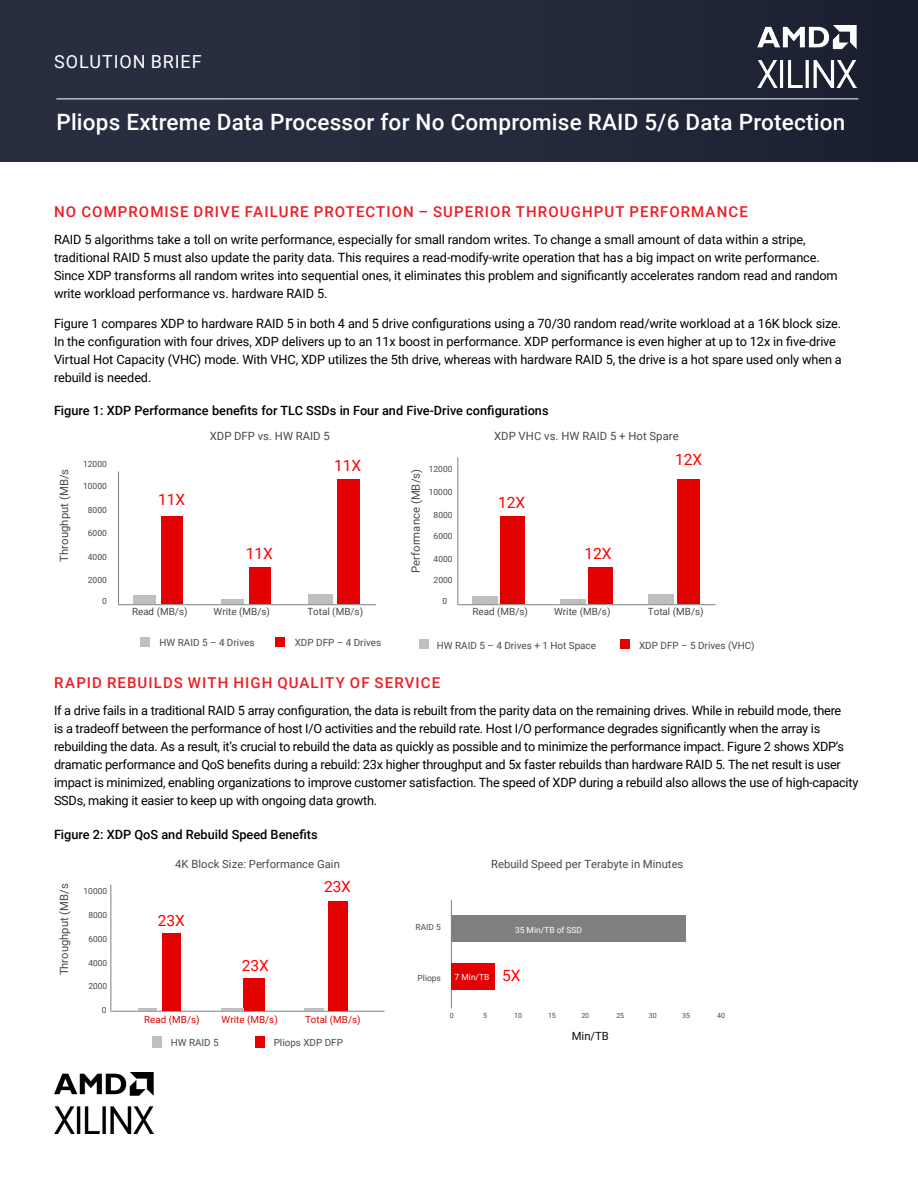
<style>
.page{position:relative;width:918px;height:1188px;background:#fff}
.page>*{position:absolute;margin:0;border:0;box-sizing:border-box;transform-origin:0 0}
.t1{font:500 22.5px "Roboto";letter-spacing:.01em;color:#fff}
.t2{font:18px "Roboto";letter-spacing:.045em;color:#fff}
.t3{font:15.6px "Roboto";letter-spacing:-.005em;color:#f00}
.t4{font:15.45px "Roboto";letter-spacing:-.005em;color:#f00}
.t5{font:500 15px "Roboto";letter-spacing:.07em;color:#ed1d24}
.t6{font:12.75px/18px "Roboto";letter-spacing:-.02em;color:#000}
.t7{font:500 12.75px "Roboto";color:#000}
.t8{font:11.4px "Roboto";color:#494949}
.t9{font:11.25px "Roboto";color:#494949}
.t10{font:11.25px "Roboto";color:#0c0c0c}
.t11{font:9.9px "Roboto";color:#494949}
.t12{font:9.9px "Roboto";color:#e20000}
.t13{font:8.55px "Roboto";color:#494949}
.t14{font:8.4px "Roboto";color:#494949}
.t15{font:8.4px "Roboto";color:#fff}
.t16{font:7.05px "Roboto";letter-spacing:-.01em;color:#494949}
.s1{font-size:15.45px;color:#f00}
</style>
<div class="page">
<div style="left:0;top:0;width:918px;height:162px;background:#262b3c"></div>
<img style="left:54px;top:1072px;width:99px;height:62px">
<hr style="left:56px;top:99px;width:802px;height:1px;background:#fff">
<img style="left:757px;top:26px;width:99px;height:62px">
<hr style="left:119px;top:604px;width:257px;height:1px;background:#7f7f7f">
<div style="left:162px;top:516px;width:21px;height:88px;background:#e20000"></div>
<div style="left:133px;top:596px;width:23px;height:8px;background:#bfbfbf"></div>
<div style="left:249px;top:567px;width:21px;height:37px;background:#e20000"></div>
<hr style="left:221px;top:600px;width:23px;height:4px;background:#bfbfbf">
<div style="left:337px;top:479px;width:23px;height:125px;background:#e20000"></div>
<div style="left:309px;top:594px;width:24px;height:10px;background:#bfbfbf"></div>
<hr style="left:118px;top:472px;width:1px;height:133px;background:#7f7f7f">
<hr style="left:458px;top:604px;width:257px;height:1px;background:#7f7f7f">
<div style="left:501px;top:516px;width:24px;height:88px;background:#e20000"></div>
<div style="left:473px;top:597px;width:25px;height:7px;background:#bfbfbf"></div>
<div style="left:589px;top:567px;width:24px;height:37px;background:#e20000"></div>
<hr style="left:560px;top:600px;width:26px;height:4px;background:#bfbfbf">
<div style="left:678px;top:479px;width:22px;height:125px;background:#e20000"></div>
<div style="left:648px;top:594px;width:25px;height:10px;background:#bfbfbf"></div>
<hr style="left:457px;top:457px;width:1px;height:148px;background:#7f7f7f">
<div style="left:140px;top:637px;width:10px;height:9px;background:#bfbfbf"></div>
<div style="left:275px;top:637px;width:10px;height:9px;background:#e20000"></div>
<div style="left:419px;top:639px;width:10px;height:10px;background:#bfbfbf"></div>
<div style="left:620px;top:639px;width:10px;height:10px;background:#e20000"></div>
<div style="left:152px;top:1036px;width:10px;height:11px;background:#bfbfbf"></div>
<div style="left:255px;top:1036px;width:10px;height:11px;background:#e20000"></div>
<div style="left:451px;top:915px;width:235px;height:27px;background:#7f7f7f"></div>
<hr style="left:451px;top:900px;width:1px;height:108px;background:#7f7f7f">
<div style="left:451px;top:963px;width:43px;height:26px;background:#e20000"></div>
<hr style="left:112px;top:1011px;width:273px;height:1px;background:#7f7f7f">
<div style="left:162px;top:933px;width:19px;height:78px;background:#e20000"></div>
<hr style="left:138px;top:1008px;width:19px;height:3px;background:#bfbfbf">
<div style="left:244px;top:978px;width:21px;height:33px;background:#e20000"></div>
<hr style="left:221px;top:1008px;width:23px;height:3px;background:#bfbfbf">
<div style="left:328px;top:901px;width:20px;height:110px;background:#e20000"></div>
<hr style="left:304px;top:1008px;width:20px;height:3px;background:#bfbfbf">
<hr style="left:111px;top:885px;width:1px;height:127px;background:#7f7f7f">
<h2 class="t2" style="left:54px;top:49px;width:149px">SOLUTION BRIEF</h2>
<h1 class="t1" style="left:56px;top:107px;width:791px">Pliops Extreme Data Processor for No Compromise RAID 5/6 Data Protection</h1>
<p class="t5" style="left:54px;top:202px;width:695px">NO COMPROMISE DRIVE FAILURE PROTECTION – SUPERIOR THROUGHPUT PERFORMANCE</p>
<p class="t6" style="left:54px;top:230px;width:785px">RAID 5 algorithms take a toll on write performance, especially for small random writes. To change a small amount of data within a stripe, traditional RAID 5 must also update the parity data. This requires a read-modify-write operation that has a big impact on write performance.<br>Since XDP transforms all random writes into sequential ones, it eliminates this problem and significantly accelerates random read and random write workload performance vs. hardware RAID 5.</p>
<p class="t6" style="left:54px;top:314px;width:789px">Figure 1 compares XDP to hardware RAID 5 in both 4 and 5 drive configurations using a 70/30 random read/write workload at a 16K block size.<br>In the configuration with four drives, XDP delivers up to an 11x boost in performance. XDP performance is even higher at up to 12x in five-drive Virtual Hot Capacity (VHC) mode. With VHC, XDP utilizes the 5th drive, whereas with hardware RAID 5, the drive is a hot spare used only when a rebuild is needed.</p>
<p class="t7" style="left:54px;top:401px;width:496px">Figure 1: XDP Performance benefits for TLC SSDs in Four and Five-Drive configurations</p>
<p class="t9" style="left:56px;top:562px;width:94px;rotate:-90deg">Throughput (MB/s</p>
<p class="t13" style="left:83px;top:458px;width:25px">12000</p>
<p class="t13" style="left:83px;top:480px;width:25px">10000</p>
<p class="t13" style="left:88px;top:504px;width:21px">8000</p>
<p class="t13" style="left:88px;top:527px;width:21px">6000</p>
<p class="t13" style="left:88px;top:551px;width:21px">4000</p>
<p class="t13" style="left:88px;top:574px;width:21px">2000</p>
<p class="t13" style="left:102px;top:595px;width:6px">0</p>
<p class="t8" style="left:210px;top:428px;width:121px">XDP DFP vs. HW RAID 5</p>
<p class="t8" style="left:494px;top:428px;width:186px">XDP VHC vs. HW RAID 5 + Hot Spare</p>
<p class="t3" style="left:158px;top:488px;width:29px">11X</p>
<p class="t3" style="left:246px;top:542px;width:29px">11X</p>
<p class="t3" style="left:334px;top:454px;width:29px">11X</p>
<p class="t13" style="left:429px;top:463px;width:25px">12000</p>
<p class="t9" style="left:408px;top:573px;width:105px;rotate:-90deg">Performance (MB/s)</p>
<p class="t13" style="left:429px;top:486px;width:25px">10000</p>
<p class="t13" style="left:434px;top:509px;width:21px">8000</p>
<p class="t13" style="left:434px;top:530px;width:21px">6000</p>
<p class="t13" style="left:434px;top:552px;width:21px">4000</p>
<p class="t3" style="left:498px;top:491px;width:29px">12X</p>
<p class="t3" style="left:584px;top:542px;width:29px">12X</p>
<p class="t3" style="left:675px;top:449px;width:29px">12X</p>
<p class="t13" style="left:434px;top:574px;width:21px">2000</p>
<p class="t13" style="left:443px;top:595px;width:6px">0</p>
<p class="t11" style="left:132px;top:605px;width:57px">Read (MB/s)</p>
<p class="t11" style="left:214px;top:605px;width:58px">Write (MB/s)</p>
<p class="t11" style="left:307px;top:605px;width:57px">Total (MB/s)</p>
<p class="t11" style="left:473px;top:605px;width:57px">Read (MB/s)</p>
<p class="t11" style="left:554px;top:605px;width:58px">Write (MB/s)</p>
<p class="t11" style="left:648px;top:605px;width:57px">Total (MB/s)</p>
<p class="t11" style="left:159px;top:636px;width:97px">HW RAID 5 – 4 Drives</p>
<p class="t11" style="left:295px;top:636px;width:88px">XDP DFP – 4 Drives</p>
<p class="t11" style="left:437px;top:639px;width:161px">HW RAID 5 – 4 Drives + 1 Hot Space</p>
<p class="t11" style="left:639px;top:639px;width:117px">XDP DFP – 5 Drives (VHC)</p>
<p class="t5" style="left:54px;top:672px;width:388px">RAPID REBUILDS WITH HIGH QUALITY OF SERVICE</p>
<p class="t6" style="left:54px;top:701px;width:806px">If a drive fails in a traditional RAID 5 array configuration, the data is rebuilt from the parity data on the remaining drives. While in rebuild mode, there<br>is a tradeoff between the performance of host I/O activities and the rebuild rate. Host I/O performance degrades significantly when the array is rebuilding the data. As a result, it’s crucial to rebuild the data as quickly as possible and to minimize the performance impact. Figure 2 shows XDP’s dramatic performance and QoS benefits during a rebuild: 23x higher throughput and 5x faster rebuilds than hardware RAID 5. The net result is user impact is minimized, enabling organizations to improve customer satisfaction. The speed of XDP during a rebuild also allows the use of high-capacity SSDs, making it easier to keep up with ongoing data growth.</p>
<p class="t7" style="left:54px;top:825px;width:265px">Figure 2: XDP QoS and Rebuild Speed Benefits</p>
<p class="t9" style="left:56px;top:975px;width:93px;rotate:-90deg">Throughput (MB/s</p>
<p class="t14" style="left:84px;top:885px;width:25px">10000</p>
<p class="t14" style="left:88px;top:909px;width:20px">8000</p>
<p class="t14" style="left:88px;top:933px;width:20px">6000</p>
<p class="t14" style="left:88px;top:957px;width:20px">4000</p>
<p class="t14" style="left:88px;top:981px;width:20px">2000</p>
<p class="t14" style="left:102px;top:1004px;width:6px">0</p>
<p class="t9" style="left:175px;top:857px;width:166px">4K Block Size: Performance Gain</p>
<p class="t4" style="left:158px;top:910px;width:28px">23X</p>
<p class="t4" style="left:242px;top:955px;width:28px">23X</p>
<p class="t4" style="left:324px;top:876px;width:28px">23X</p>
<p class="t12" style="left:144px;top:1013px;width:57px">Read (MB/s)</p>
<p class="t12" style="left:222px;top:1013px;width:58px">Write (MB/s)</p>
<p class="t12" style="left:305px;top:1013px;width:57px">Total (MB/s)</p>
<p class="t11" style="left:171px;top:1035px;width:49px">HW RAID 5</p>
<p class="t11" style="left:274px;top:1035px;width:71px">Pliops XDP DFP</p>
<p class="t9" style="left:491px;top:857px;width:194px">Rebuild Speed per Terabyte in Minutes</p>
<p class="t14" style="left:416px;top:921px;width:27px">RAID 5</p>
<p class="t14" style="left:418px;top:972px;width:25px">Pliops</p>
<p class="t15" style="left:515px;top:924px;width:68px">35 Min/TB of SSD</p>
<p class="t15" style="left:455px;top:971px;width:67px">7 Min/TB <span class="s1">5X</span></p>
<p class="t16" style="left:450px;top:1010px;width:5px">0</p>
<p class="t16" style="left:483px;top:1010px;width:5px">5</p>
<p class="t16" style="left:514px;top:1010px;width:9px">10</p>
<p class="t16" style="left:548px;top:1010px;width:9px">15</p>
<p class="t16" style="left:581px;top:1010px;width:9px">20</p>
<p class="t16" style="left:616px;top:1010px;width:9px">25</p>
<p class="t16" style="left:649px;top:1010px;width:9px">30</p>
<p class="t16" style="left:682px;top:1010px;width:9px">35</p>
<p class="t16" style="left:717px;top:1010px;width:9px">40</p>
<p class="t10" style="left:572px;top:1028px;width:39px">Min/TB</p>
</div>
